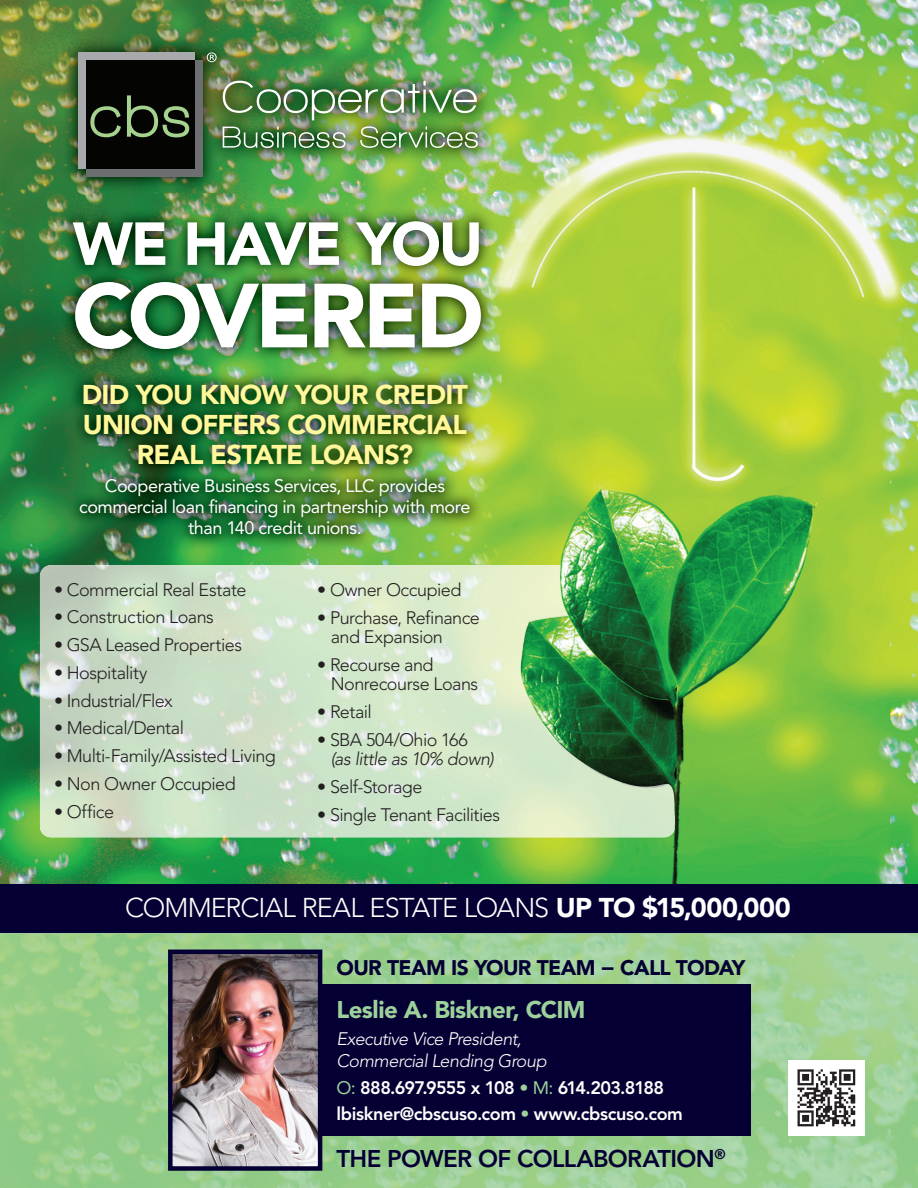
<style>
.page{position:relative;width:918px;height:1188px;background:#fff}
.page>*{position:absolute;margin:0;border:0;box-sizing:border-box;transform-origin:0 0}
.t1{font:900 90px "Avenir LT Std";letter-spacing:-.045em;color:#fff}
.t2{font:900 60px "Avenir LT Std";letter-spacing:-.04em;color:#fff}
.t3{font:900 27px/30px "Avenir LT Std";letter-spacing:-.03em;color:#fff79a;text-align:center}
.t4{font:300 27px "Avenir LT Std";letter-spacing:-.035em;color:#fff}
.t5{font:800 24px "Avenir LT Std";letter-spacing:-.03em;color:#050033}
.t6{font:900 24px "Avenir LT Std";letter-spacing:-.025em;color:#9cd19c}
.t7{font:900 21px "Avenir LT Std";letter-spacing:-.03em;color:#050033}
.t8{font:300 18px/19.5px "Avenir LT Std";letter-spacing:-.025em;color:#231f20}
.t9{font:18px/21px "Avenir LT Std";letter-spacing:-.025em;color:#fff;text-align:center}
.t10{font:800 18px/25.3px "Avenir LT Std";letter-spacing:-.025em;color:#fff}
.t11{font:italic 300 18px/21px "Avenir LT Std";letter-spacing:-.035em;color:#fff}
.t12{font:italic 300 18px "Avenir LT Std";letter-spacing:-.03em;color:#231f20}
.s1{font-weight:900}
.s2{font-weight:400;color:#9cd19c}
.s3{color:#9cd19c}
</style>
<div class="page">
<img style="left:0;top:934px;width:918px;height:254px">
<img style="left:0;top:0;width:918px;height:884px">
<img style="left:40px;top:565px;width:635px;height:272px">
<div style="left:0;top:884px;width:918px;height:49px;background:#050033"></div>
<div style="left:275px;top:985px;width:476px;height:151px;background:#050033"></div>
<img style="left:173px;top:955px;width:144px;height:211px">
<div style="left:168px;top:950px;width:154px;height:221px;border:4px solid #050033"></div>
<img style="left:59px;top:206px;width:436px;height:158px">
<img style="left:66px;top:370px;width:418px;height:179px">
<img style="left:62px;top:36px;width:431px;height:157px">
<img style="left:223px;top:81px;width:254px;height:39px">
<img style="left:223px;top:126px;width:123px;height:22px">
<img style="left:360px;top:126px;width:118px;height:22px">
<div style="left:78px;top:52px;width:116px;height:116px;background:#a7a9ac"></div>
<div style="left:86px;top:60px;width:117px;height:117px;background:#6d6e71"></div>
<div style="left:86px;top:60px;width:108px;height:108px;background:#040503"></div>
<svg style="left:90px;top:106px;width:31px;height:31px"></svg>
<svg style="left:127px;top:95px;width:62px;height:42px"></svg>
<svg style="left:207px;top:52px;width:10px;height:10px"></svg>
<img style="left:788px;top:1060px;width:76px;height:76px">
<img style="left:519px;top:545px;width:160px;height:274px">
<h2 class="t2" style="left:73px;top:208px;width:412px">WE HAVE YOU</h2>
<h1 class="t1" style="left:72px;top:262px;width:413px">COVERED</h1>
<h3 class="t3" style="left:82px;top:380px;width:388px">DID YOU KNOW YOUR CREDIT<br>UNION OFFERS COMMERCIAL<br>REAL ESTATE LOANS?</h3>
<p class="t9" style="left:79px;top:475px;width:393px">Cooperative Business Services, LLC provides commercial loan financing in partnership with more than 140 credit unions.</p>
<p class="t8" style="left:54px;top:580px;width:194px">• Commercial Real Estate</p>
<p class="t8" style="left:54px;top:608px;width:161px">• Construction Loans</p>
<p class="t8" style="left:54px;top:635px;width:190px">• GSA Leased Properties</p>
<p class="t8" style="left:54px;top:663px;width:95px">• Hospitality</p>
<p class="t8" style="left:54px;top:691px;width:120px">• Industrial/Flex</p>
<p class="t8" style="left:54px;top:719px;width:132px">• Medical/Dental</p>
<p class="t8" style="left:54px;top:746px;width:223px">• Multi-Family/Assisted Living</p>
<p class="t8" style="left:54px;top:774px;width:183px">• Non Owner Occupied</p>
<p class="t8" style="left:54px;top:802px;width:62px">• Office</p>
<p class="t8" style="left:317px;top:580px;width:146px">• Owner Occupied</p>
<p class="t8" style="left:331px;top:608px;width:151px;text-indent:-14px">• Purchase, Refinance and Expansion</p>
<p class="t8" style="left:331px;top:655px;width:149px;text-indent:-14px">• Recourse and<br>Nonrecourse Loans</p>
<p class="t8" style="left:317px;top:702px;width:56px">• Retail</p>
<p class="t8" style="left:317px;top:730px;width:152px">• SBA 504/Ohio 166</p>
<p class="t12" style="left:331px;top:748px;width:165px">(as little as 10% down)</p>
<p class="t8" style="left:317px;top:777px;width:107px">• Self-Storage</p>
<p class="t8" style="left:317px;top:805px;width:184px">• Single Tenant Facilities</p>
<h3 class="t4" style="left:125px;top:892px;width:667px">COMMERCIAL REAL ESTATE LOANS <span class="s1">UP TO $15,000,000</span></h3>
<p class="t7" style="left:337px;top:955px;width:410px">OUR TEAM IS YOUR TEAM − CALL TODAY</p>
<h3 class="t6" style="left:337px;top:995px;width:251px">Leslie A. Biskner, CCIM</h3>
<p class="t11" style="left:337px;top:1029px;width:212px">Executive Vice President,<br>Commercial Lending Group</p>
<p class="t10" style="left:337px;top:1075px;width:348px"><span class="s2">O:</span> 888.697.9555 x 108 <span class="s2">• M:</span> 614.203.8188 lbiskner@cbscuso.com <span class="s3">•</span> www.cbscuso.com</p>
<h3 class="t5" style="left:337px;top:1144px;width:391px">THE POWER OF COLLABORATION<sup>®</sup></h3>
</div>
